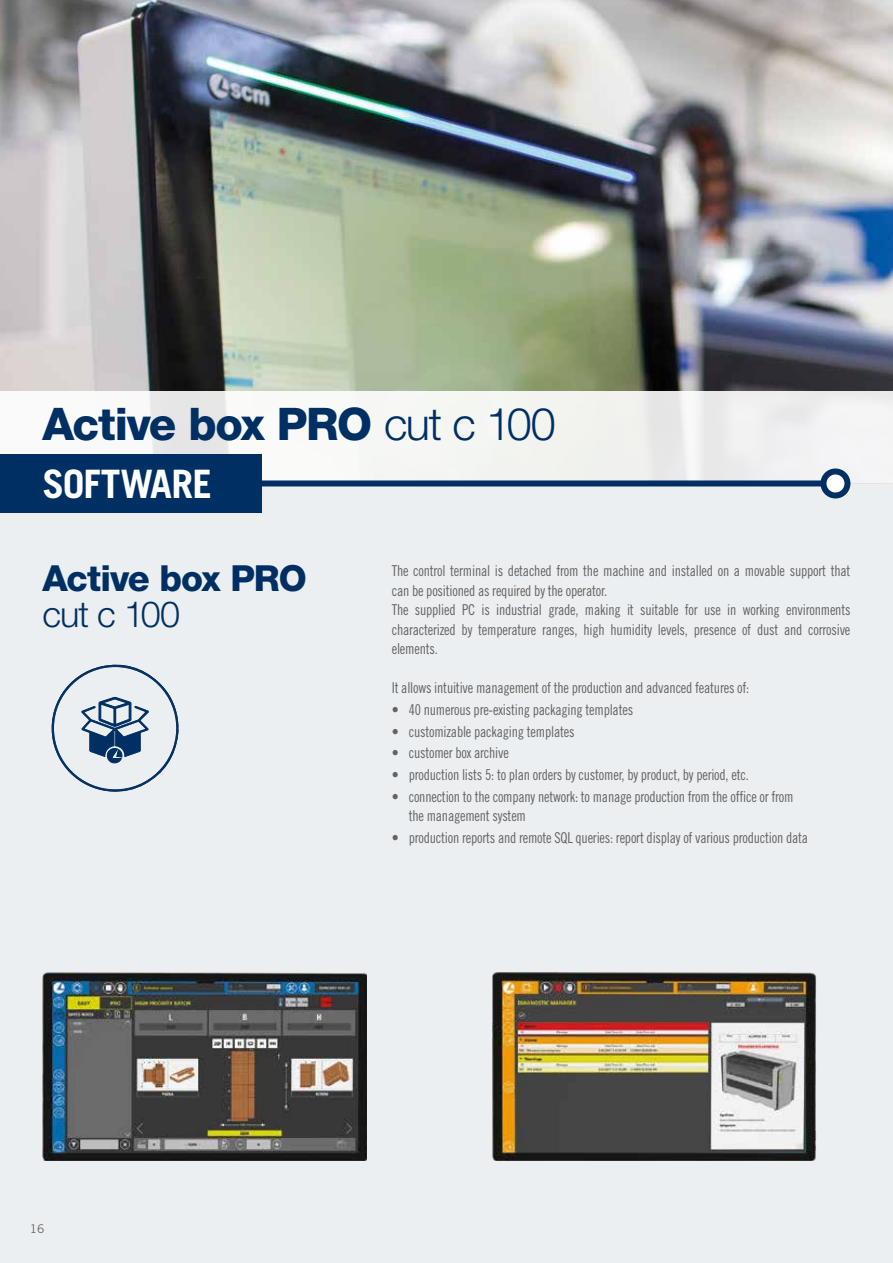
<style>
.page{position:relative;width:893px;height:1263px;background:#fff}
.page>*{position:absolute;margin:0;border:0;box-sizing:border-box;transform-origin:0 0}
.t1{font:800 45px "Helvetica Neue LT Std";letter-spacing:-.03em;color:#003063}
.t2{font:700 39.15px "Trade Gothic LT Std";letter-spacing:-.02em;color:#fff}
.t3{font:800 36px "Helvetica Neue LT Std";letter-spacing:-.03em;color:#003063}
.t4{font:300 36px "Helvetica Neue LT Std";letter-spacing:-.03em;color:#003063}
.t5{font:15px/19.5px "Trade Gothic LT Std Cn 18";letter-spacing:-.015em;color:#646363;scale:.94 1}
.t6{font:12px "Trade Gothic LT Std";color:#646363}
.s1{font-weight:300}
</style>
<div class="page">
<img style="left:0;top:0;width:893px;height:391px">
<svg style="left:149px;top:391px;width:744px;height:92px;fill:#f3f4f2"></svg>
<div style="left:0;top:483px;width:893px;height:780px;background:#eceff1"></div>
<svg style="left:826px;top:469px;width:24px;height:25px"></svg>
<div style="left:0;top:454px;width:261px;height:59px;background:#003063"></div>
<svg style="left:51px;top:664px;width:128px;height:128px"></svg>
<div style="left:24px;top:480px;width:799px;height:6px;background:#003063"></div>
<div style="left:820px;top:468px;width:30px;height:30px;border:6px solid #003063;border-radius:50%"></div>
<img style="left:43px;top:972px;width:323px;height:189px">
<img style="left:492px;top:972px;width:324px;height:188px">
<h1 class="t1" style="left:43px;top:398px;width:515px">Active box PRO <span class="s1">cut c 100</span></h1>
<h2 class="t2" style="left:43px;top:459px;width:171px">SOFTWARE</h2>
<h3 class="t3" style="left:43px;top:557px;width:266px">Active box PRO</h3>
<h3 class="t4" style="left:43px;top:592px;width:139px">cut c 100</h3>
<p class="t5" style="left:392px;top:561px;width:490px">The control terminal is detached from the machine and installed on a movable support that can be positioned as required by the operator.<br>The supplied PC is industrial grade, making it suitable for use in working environments characterized by temperature ranges, high humidity levels, presence of dust and corrosive elements.</p>
<p class="t5" style="left:392px;top:678px;width:382px">It allows intuitive management of the production and advanced features of:</p>
<p class="t5" style="left:392px;top:700px;width:258px">• 40 numerous pre-existing packaging templates</p>
<p class="t5" style="left:392px;top:721px;width:196px">• customizable packaging templates</p>
<p class="t5" style="left:392px;top:743px;width:126px">• customer box archive</p>
<p class="t5" style="left:392px;top:765px;width:381px">• production lists 5: to plan orders by customer, by product, by period, etc.</p>
<p class="t5" style="left:409px;top:786px;width:411px;text-indent:-17px">• connection to the company network: to manage production from the office or from the management system</p>
<p class="t5" style="left:392px;top:827px;width:444px">• production reports and remote SQL queries: report display of various production data</p>
<p class="t6" style="left:30px;top:1222px;width:16px">16</p>
</div>
